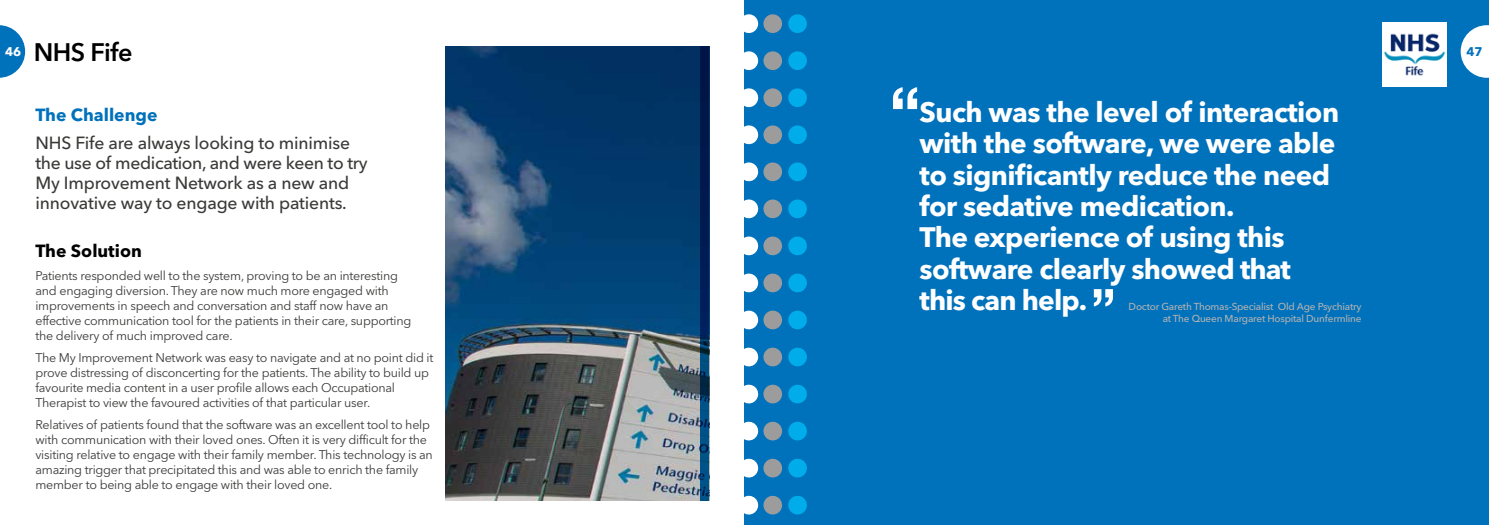
<style>
.page{position:relative;width:1489px;height:525px;background:#fff}
.page>*{position:absolute;margin:0;border:0;box-sizing:border-box;transform-origin:0 0}
.t1{font:700 67.88px "Helvetica Neue LT Std";color:#fff}
.t2{font:700 53.75px "Helvetica Neue LT Std";color:#fff}
.t3{font:700 27.88px/31.4px "Avenir Next LT Pro";letter-spacing:-.02em;color:#fff}
.t4{font:600 25.12px "Avenir Next LT Pro";letter-spacing:-.02em;color:#000}
.t5{font:500 17.5px/20px "Avenir Next LT Pro";letter-spacing:-.01em;color:#3a3a39}
.t6{font:700 17.5px "Avenir Next LT Pro";color:#0071bb}
.t7{font:700 17.5px "Avenir Next LT Pro";color:#000}
.t8{font:12.5px/15px "Avenir Next LT Pro";letter-spacing:-.02em;color:#3a3a39}
.t9{font:700 12.5px "Avenir Next LT Pro";color:#fff}
.t10{font:700 12.5px "Avenir Next LT Pro";color:#0071bb}
.t11{font:500 10px/12.5px "Avenir Next LT Pro";letter-spacing:-.02em;color:#b1b2b3;text-align:right}
</style>
<div class="page">
<div style="left:744px;top:0;width:744px;height:524px;background:#0071bb"></div>
<svg style="left:1460px;top:25px;width:28px;height:53px"></svg>
<svg style="left:744px;top:24px;width:38px;height:501px"></svg>
<svg style="left:788px;top:24px;width:19px;height:501px"></svg>
<img style="left:446px;top:46px;width:254px;height:454px">
<img style="left:1382px;top:22px;width:64px;height:64px">
<svg style="left:0;top:25px;width:25px;height:53px"></svg>
<svg style="left:700px;top:46px;width:9px;height:454px;background:#00285c"></svg>
<h3 class="t4" style="left:34px;top:37px;width:100px">NHS Fife</h3>
<p class="t9" style="left:5px;top:44px;width:18px">46</p>
<p class="t10" style="left:1466px;top:43px;width:18px">47</p>
<h3 class="t6" style="left:35px;top:104px;width:123px">The Challenge</h3>
<h3 class="t5" style="left:35px;top:132px;width:334px">NHS Fife are always looking to minimise the use of medication, and were keen to try My Improvement Network as a new and innovative way to engage with patients.</h3>
<h3 class="t7" style="left:35px;top:240px;width:108px">The Solution</h3>
<p class="t8" style="left:35px;top:267px;width:377px">Patients responded well to the system, proving to be an interesting and engaging diversion. They are now much more engaged with improvements in speech and conversation and staff now have an effective communication tool for the patients in their care, supporting the delivery of much improved care.</p>
<p class="t8" style="left:35px;top:349px;width:399px">The My Improvement Network was easy to navigate and at no point did it prove distressing of disconcerting for the patients. The ability to build up favourite media content in a user profile allows each Occupational Therapist to view the favoured activities of that particular user.</p>
<p class="t8" style="left:35px;top:416px;width:399px">Relatives of patients found that the software was an excellent tool to help with communication with their loved ones. Often it is very difficult for the visiting relative to engage with their family member. This technology is an amazing trigger that precipitated this and was able to enrich the family member to being able to engage with their loved one.</p>
<h1 class="t1" style="left:889px;top:69px;width:33px">“</h1>
<h3 class="t3" style="left:919px;top:96px;width:421px">Such was the level of interaction with the software, we were able to significantly reduce the need for sedative medication.<br>The experience of using this software clearly showed that this can help.</h3>
<h2 class="t2" style="left:1115px;top:320px;width:26px;rotate:-180deg">“</h2>
<p class="t11" style="left:1128px;top:299px;width:234px">Doctor Gareth Thomas-Specialist Old Age Psychiatry at The Queen Margaret Hospital Dunfermline</p>
</div>
